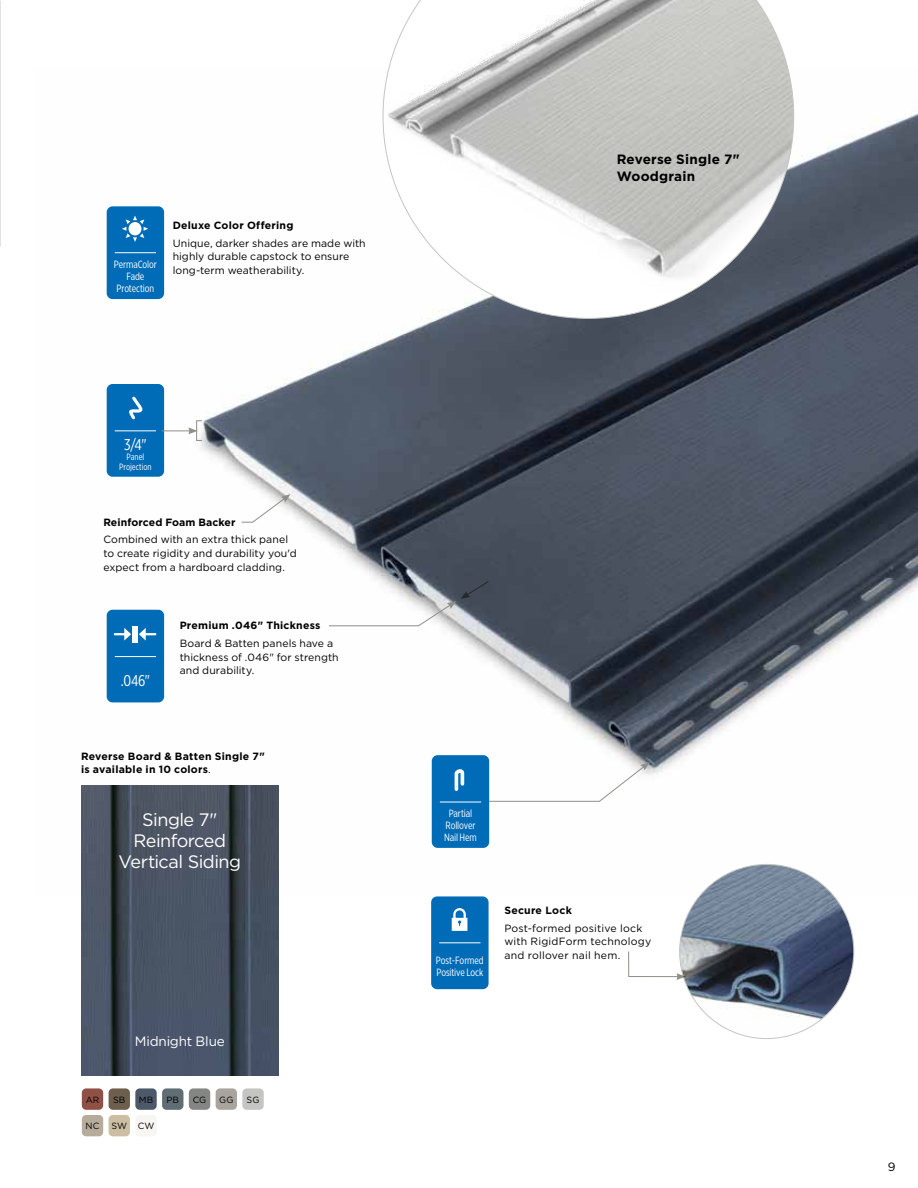
<style>
.page{position:relative;width:918px;height:1188px;background:#fff}
.page>*{position:absolute;margin:0;border:0;box-sizing:border-box;transform-origin:0 0}
.t1{font:18px/21px "Gotham";letter-spacing:-.03em;color:#fff;text-align:center}
.t2{font:15.6px "Gotham X Narrow";color:#fff}
.t3{font:700 13.5px/16.5px "Gotham";letter-spacing:.015em;color:#000}
.t4{font:13.5px "Gotham";letter-spacing:-.015em;color:#fff}
.t5{font:12px "Gotham";color:#000}
.t6{font:10.5px/13.5px "Gotham";letter-spacing:.005em;color:#000}
.t7{font:700 10.5px/13.5px "Gotham";letter-spacing:.02em;color:#000}
.t8{font:10.5px/12px "Gotham X Narrow";letter-spacing:-.005em;color:#fff;text-align:center}
.t9{font:9.15px/9.8px "Gotham X Narrow";color:#fff;text-align:center}
.t10{font:9px "Gotham";letter-spacing:.005em;color:#000}
.s1{font-weight:400}
</style>
<div class="page">
<img style="left:81px;top:106px;width:837px;height:790px">
<svg style="left:489px;top:762px;width:161px;height:40px"></svg>
<svg style="left:241px;top:494px;width:50px;height:29px"></svg>
<div style="left:432px;top:755px;width:57px;height:93px;background:#006cb7;border-radius:6px"></div>
<svg style="left:454px;top:769px;width:11px;height:22px"></svg>
<hr style="left:440px;top:802px;width:41px;height:1px;background:#fff">
<div style="left:107px;top:610px;width:57px;height:92px;background:#006cb7;border-radius:6px"></div>
<div style="left:132px;top:626px;width:6px;height:17px;background:#fff"></div>
<svg style="left:115px;top:628px;width:16px;height:13px"></svg>
<svg style="left:139px;top:628px;width:16px;height:13px"></svg>
<hr style="left:115px;top:656px;width:41px;height:1px;background:#fff">
<div style="left:107px;top:384px;width:57px;height:93px;background:#006cb7;border-radius:6px"></div>
<svg style="left:129px;top:396px;width:14px;height:24px"></svg>
<hr style="left:115px;top:430px;width:41px;height:1px;background:#fff">
<svg style="left:162px;top:427px;width:34px;height:7px"></svg>
<div style="left:196px;top:420px;width:6px;height:21px;border:1px solid #908e88"></div>
<svg style="left:328px;top:580px;width:161px;height:47px"></svg>
<img style="left:81px;top:786px;width:198px;height:290px">
<img style="left:0;top:177px;width:1px;height:1011px">
<div style="left:107px;top:206px;width:57px;height:93px;background:#006cb7;border-radius:6px"></div>
<svg style="left:122px;top:216px;width:26px;height:26px"></svg>
<hr style="left:115px;top:252px;width:41px;height:1px;background:#fff">
<svg style="left:383px;top:0;width:411px;height:319px"></svg>
<div style="left:431px;top:896px;width:58px;height:93px;background:#006cb7;border-radius:6px"></div>
<svg style="left:452px;top:908px;width:15px;height:23px"></svg>
<hr style="left:439px;top:942px;width:41px;height:1px;background:#fff">
<img style="left:680px;top:864px;width:174px;height:175px;border-radius:87px">
<svg style="left:628px;top:951px;width:58px;height:29px"></svg>
<div style="left:242px;top:1088px;width:22px;height:22px;background:#c5c6c3;border-radius:4px"></div>
<div style="left:109px;top:1088px;width:21px;height:22px;background:#6d5e4e;border-radius:4px"></div>
<div style="left:135px;top:1115px;width:22px;height:21px;background:#f7f6f3;border-radius:4px"></div>
<div style="left:216px;top:1088px;width:21px;height:22px;background:#a9a49d;border-radius:4px"></div>
<div style="left:189px;top:1088px;width:21px;height:22px;background:#838683;border-radius:4px"></div>
<div style="left:109px;top:1115px;width:21px;height:21px;background:#cbbea2;border-radius:4px"></div>
<div style="left:162px;top:1088px;width:21px;height:22px;background:#606d75;border-radius:4px"></div>
<div style="left:135px;top:1088px;width:22px;height:22px;background:#4d5869;border-radius:4px"></div>
<div style="left:82px;top:1115px;width:21px;height:21px;background:#b7ab9b;border-radius:4px"></div>
<div style="left:82px;top:1088px;width:21px;height:22px;background:#915045;border-radius:4px"></div>
<p class="t8" style="left:114px;top:258px;width:45px">PermaColor<br>Fade<br>Protection</p>
<p class="t7" style="left:173px;top:218px;width:122px">Deluxe Color Offering</p>
<p class="t6" style="left:173px;top:236px;width:195px">Unique, darker shades are made with highly durable capstock to ensure long-term weatherability.</p>
<h2 class="t2" style="left:124px;top:436px;width:24px">3/4"</h2>
<p class="t9" style="left:119px;top:452px;width:34px">Panel<br>Projection</p>
<p class="t7" style="left:103px;top:515px;width:134px">Reinforced Foam Backer</p>
<p class="t6" style="left:103px;top:533px;width:195px">Combined with an extra thick panel to create rigidity and durability you'd expect from a hardboard cladding.</p>
<h2 class="t2" style="left:121px;top:671px;width:31px">.046"</h2>
<p class="t7" style="left:180px;top:618px;width:142px">Premium .046" Thickness</p>
<p class="t6" style="left:180px;top:636px;width:161px">Board &amp; Batten panels have a thickness of .046" for strength and durability.</p>
<p class="t7" style="left:81px;top:749px;width:185px">Reverse Board &amp; Batten Single 7" is available in 10 colors<span class="s1">.</span></p>
<h1 class="t1" style="left:119px;top:809px;width:124px">Single 7"<br>Reinforced<br>Vertical Siding</h1>
<p class="t4" style="left:135px;top:1033px;width:91px">Midnight Blue</p>
<p class="t10" style="left:86px;top:1094px;width:15px">AR</p>
<p class="t10" style="left:86px;top:1120px;width:15px">NC</p>
<p class="t10" style="left:113px;top:1094px;width:14px">SB</p>
<p class="t10" style="left:247px;top:1094px;width:14px">SG</p>
<p class="t10" style="left:138px;top:1120px;width:18px">CW</p>
<p class="t10" style="left:193px;top:1094px;width:15px">CG</p>
<p class="t10" style="left:219px;top:1094px;width:16px">GG</p>
<p class="t10" style="left:139px;top:1094px;width:16px">MB</p>
<p class="t10" style="left:167px;top:1094px;width:14px">PB</p>
<p class="t10" style="left:111px;top:1120px;width:17px">SW</p>
<p class="t3" style="left:617px;top:151px;width:125px">Reverse Single 7"<br>Woodgrain</p>
<p class="t8" style="left:444px;top:807px;width:34px">Partial<br>Rollover<br>Nail Hem</p>
<p class="t8" style="left:436px;top:954px;width:49px;text-align:left">Post-Formed<br>Positive Lock</p>
<p class="t7" style="left:504px;top:903px;width:69px">Secure Lock</p>
<p class="t6" style="left:504px;top:921px;width:148px">Post-formed positive lock with RigidForm technology and rollover nail hem.</p>
<p class="t5" style="left:888px;top:1159px;width:9px">9</p>
</div>
